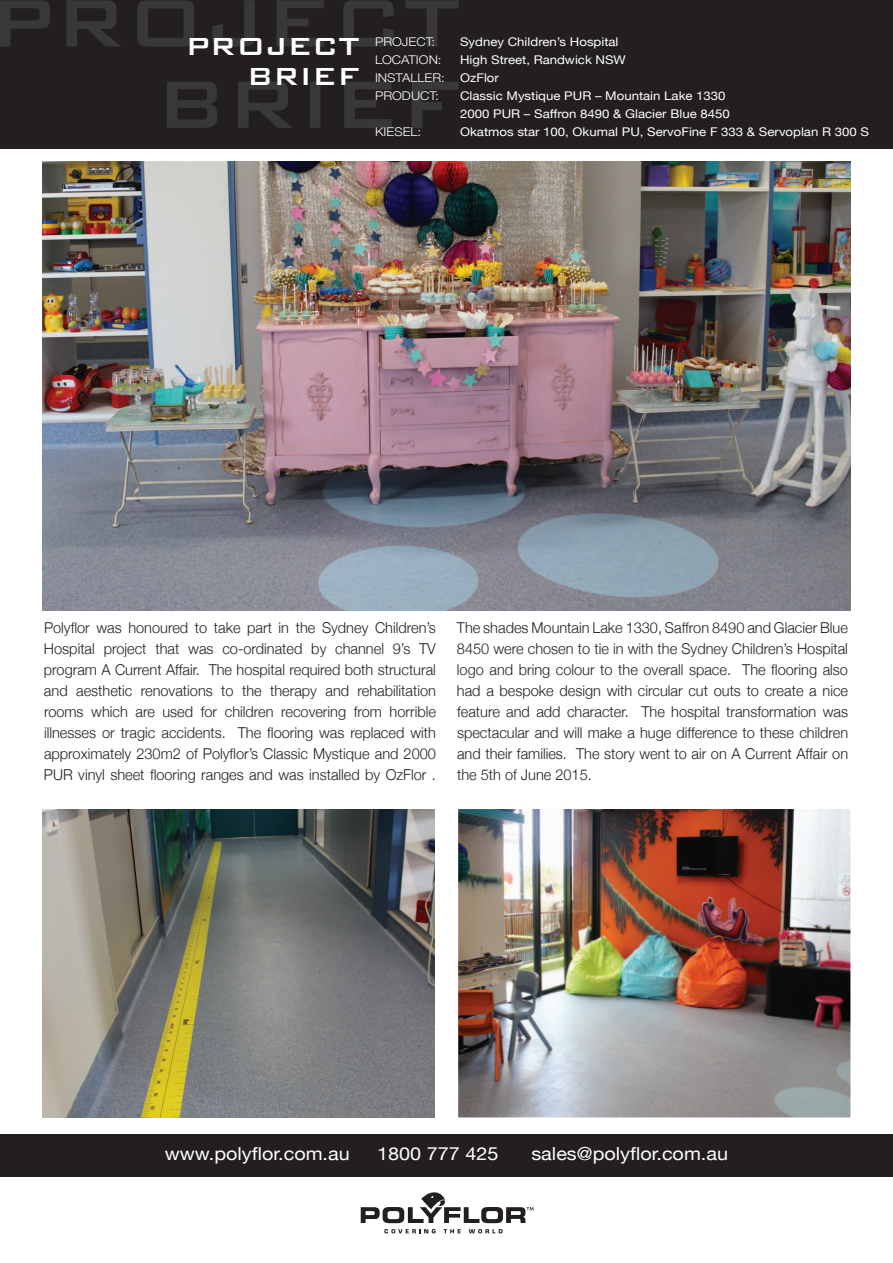
<style>
.page{position:relative;width:893px;height:1263px;background:#fff}
.page>*{position:absolute;margin:0;border:0;box-sizing:border-box;transform-origin:0 0}
.t1{font:500 33px/30px "Bank Gothic BT";color:#fff;text-align:right}
.t2{font:18px "Helvetica Neue";color:#fff;scale:1.1 1}
.t3{font:300 15px/21px "Helvetica Neue";color:#231f20;text-align:justify}
.t4{font:12px/18px "Helvetica Neue";color:#fff;scale:1.1 1}
.t5{font:300 12px "Helvetica Neue";color:#fff;scale:1.1 1}
</style>
<div class="page">
<div style="left:0;top:1134px;width:893px;height:43px;background:#231f20"></div>
<div style="left:0;top:0;width:893px;height:149px;background:#231f20"></div>
<img style="left:43px;top:809px;width:392px;height:309px">
<img style="left:458px;top:809px;width:392px;height:308px">
<svg style="left:167px;top:82px;width:291px;height:46px"></svg>
<svg style="left:0;top:0;width:459px;height:46px"></svg>
<svg style="left:384px;top:1229px;width:52px;height:4px"></svg>
<svg style="left:444px;top:1229px;width:17px;height:4px"></svg>
<svg style="left:469px;top:1229px;width:34px;height:4px"></svg>
<svg style="left:361px;top:1192px;width:173px;height:31px"></svg>
<img style="left:43px;top:162px;width:807px;height:448px">
<h1 class="t1" style="left:185px;top:31px;width:175px">PROJECT<br>BRIEF</h1>
<p class="t5" style="left:375px;top:34px;width:56px">PROJECT:</p>
<p class="t4" style="left:460px;top:32px;width:146px">Sydney Children’s Hospital</p>
<p class="t5" style="left:375px;top:52px;width:62px">LOCATION:</p>
<p class="t4" style="left:460px;top:50px;width:152px">High Street, Randwick NSW</p>
<p class="t5" style="left:375px;top:70px;width:65px">INSTALLER:</p>
<p class="t4" style="left:460px;top:68px;width:37px">OzFlor</p>
<p class="t5" style="left:375px;top:88px;width:60px">PRODUCT:</p>
<p class="t4" style="left:460px;top:86px;width:247px">Classic Mystique PUR – Mountain Lake 1330<br>2000 PUR – Saffron 8490 &amp; Glacier Blue 8450</p>
<p class="t5" style="left:375px;top:124px;width:44px">KIESEL:</p>
<p class="t4" style="left:460px;top:122px;width:373px">Okatmos star 100, Okumal PU, ServoFine F 333 &amp; Servoplan R 300 S</p>
<p class="t3" style="left:44px;top:617px;width:394px">Polyflor was honoured to take part in the Sydney Children’s Hospital project that was co-ordinated by channel 9’s TV program A Current Affair. The hospital required both structural and aesthetic renovations to the therapy and rehabilitation rooms which are used for children recovering from horrible illnesses or tragic accidents. The flooring was replaced with approximately 230m2 of Polyflor’s Classic Mystique and 2000<br>PUR vinyl sheet flooring ranges and was installed by OzFlor .</p>
<p class="t3" style="left:457px;top:617px;width:393px">The shades Mountain Lake 1330, Saffron 8490 and Glacier Blue 8450 were chosen to tie in with the Sydney Children’s Hospital logo and bring colour to the overall space. The flooring also had a bespoke design with circular cut outs to create a nice feature and add character. The hospital transformation was spectacular and will make a huge difference to these children and their families. The story went to air on A Current Affair on the 5th of June 2015.</p>
<p class="t2" style="left:165px;top:1143px;width:169px">www.polyflor.com.au</p>
<p class="t2" style="left:377px;top:1143px;width:112px">1800 777 425</p>
<p class="t2" style="left:531px;top:1143px;width:180px">sales@polyflor.com.au</p>
</div>
